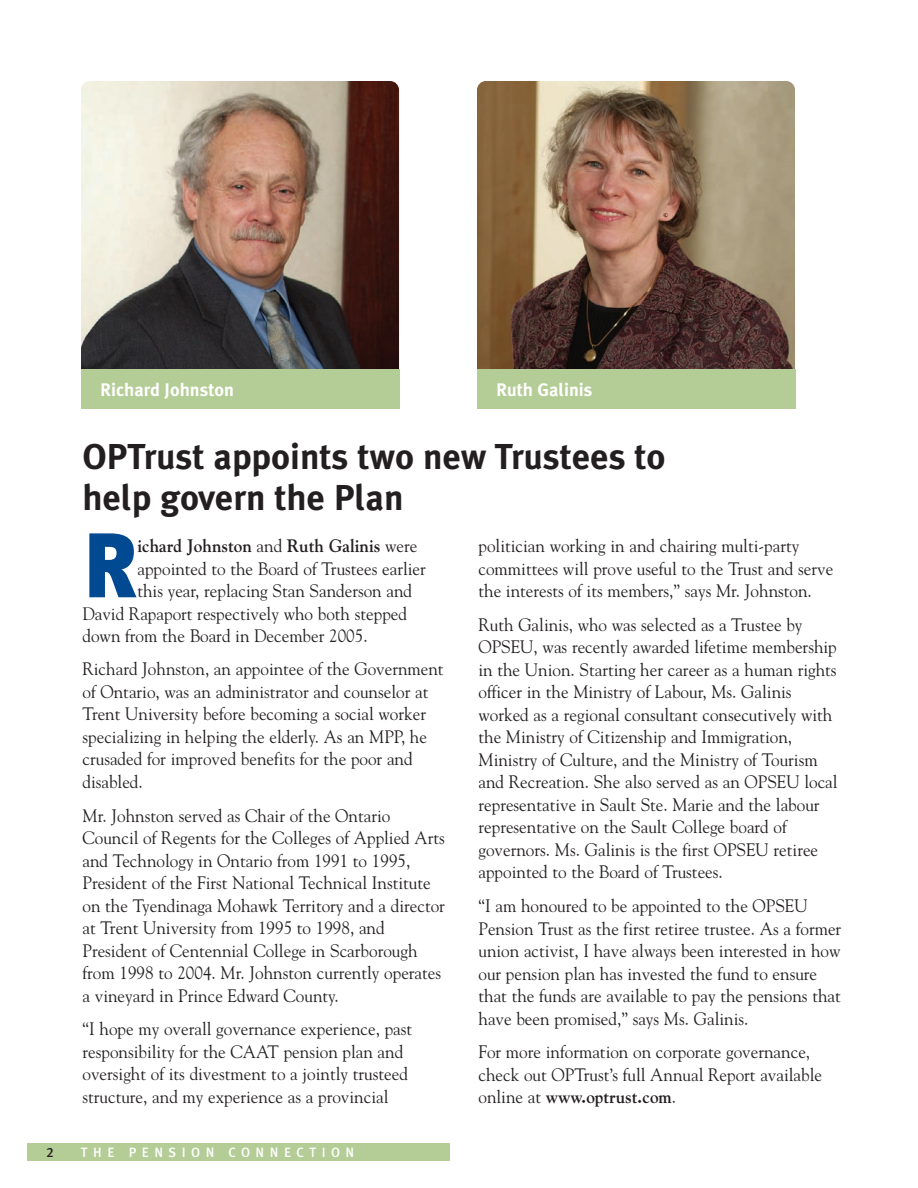
<style>
.page{position:relative;width:918px;height:1188px;background:#fff}
.page>*{position:absolute;margin:0;border:0;box-sizing:border-box;transform-origin:0 0}
.t1{font:900 91.65px "Meta Plus";color:#014990;scale:.95 1}
.t2{font:700 36px/40.5px "Meta Plus";color:#231f20}
.t3{font:700 18.15px "Meta Plus";color:#fff}
.t4{font:18px/22.5px "Goudy";color:#231f20;scale:.95 1}
.t5{font:700 18px "Goudy";color:#231f20;scale:.95 1}
.t6{font:13.5px "Meta Plus Medium Caps";letter-spacing:.4em;color:#fff}
.t7{font:13.5px "Meta Plus Medium Caps";color:#231f20}
.s1{font-weight:400}
.s2{font-weight:700}
</style>
<div class="page">
<div style="left:27px;top:1143px;width:423px;height:18px;background:#b4cc95"></div>
<img style="left:81px;top:81px;width:318px;height:304px;border-radius:9px">
<div style="left:81px;top:369px;width:318px;height:39px;background:#b4cc95"></div>
<img style="left:477px;top:81px;width:318px;height:304px;border-radius:9px">
<div style="left:477px;top:369px;width:318px;height:39px;background:#b4cc95"></div>
<p class="t3" style="left:100px;top:379px;width:135px">Richard Johnston</p>
<p class="t3" style="left:496px;top:379px;width:98px">Ruth Galinis</p>
<h2 class="t2" style="left:82px;top:437px;width:585px">OPTrust appoints two new Trustees to help govern the Plan</h2>
<h1 class="t1" style="left:82px;top:512px;width:59px">R</h1>
<p class="t5" style="left:137px;top:536px;width:296px">ichard Johnston <span class="s1">and</span> Ruth Galinis <span class="s1">were</span></p>
<p class="t4" style="left:479px;top:535px;width:375px">politician working in and chairing multi-party committees will prove useful to the Trust and serve the interests of its members,” says Mr. Johnston.</p>
<p class="t4" style="left:479px;top:614px;width:380px">Ruth Galinis, who was selected as a Trustee by OPSEU, was recently awarded lifetime membership in the Union. Starting her career as a human rights officer in the Ministry of Labour, Ms. Galinis worked as a regional consultant consecutively with the Ministry of Citizenship and Immigration, Ministry of Culture, and the Ministry of Tourism and Recreation. She also served as an OPSEU local representative in Sault Ste. Marie and the labour representative on the Sault College board of governors. Ms. Galinis is the first OPSEU retiree appointed to the Board of Trustees.</p>
<p class="t4" style="left:479px;top:895px;width:383px">“I am honoured to be appointed to the OPSEU Pension Trust as the first retiree trustee. As a former union activist, I have always been interested in how our pension plan has invested the fund to ensure that the funds are available to pay the pensions that have been promised,” says Ms. Galinis.</p>
<p class="t4" style="left:479px;top:1041px;width:363px">For more information on corporate governance, check out OPTrust’s full Annual Report available online at <span class="s2">www.optrust.com</span>.</p>
<p class="t4" style="left:137px;top:557px;width:305px">appointed to the Board of Trustees earlier</p>
<p class="t4" style="left:137px;top:580px;width:291px">this year, replacing Stan Sanderson and</p>
<p class="t4" style="left:83px;top:602px;width:343px">David Rapaport respectively who both stepped</p>
<p class="t4" style="left:83px;top:625px;width:302px">down from the Board in December 2005.</p>
<p class="t4" style="left:83px;top:658px;width:382px">Richard Johnston, an appointee of the Government of Ontario, was an administrator and counselor at Trent University before becoming a social worker specializing in helping the elderly. As an MPP, he crusaded for improved benefits for the poor and disabled.</p>
<p class="t4" style="left:83px;top:804px;width:383px">Mr. Johnston served as Chair of the Ontario Council of Regents for the Colleges of Applied Arts and Technology in Ontario from 1991 to 1995, President of the First National Technical Institute on the Tyendinaga Mohawk Territory and a director at Trent University from 1995 to 1998, and President of Centennial College in Scarborough from 1998 to 2004. Mr. Johnston currently operates a vineyard in Prince Edward County.</p>
<p class="t4" style="left:83px;top:1018px;width:349px">“I hope my overall governance experience, past responsibility for the CAAT pension plan and oversight of its divestment to a jointly trusteed structure, and my experience as a provincial</p>
<p class="t7" style="left:46px;top:1144px;width:9px">2</p>
<p class="t6" style="left:81px;top:1144px;width:275px">THE PENSION CONNECTION</p>
</div>
